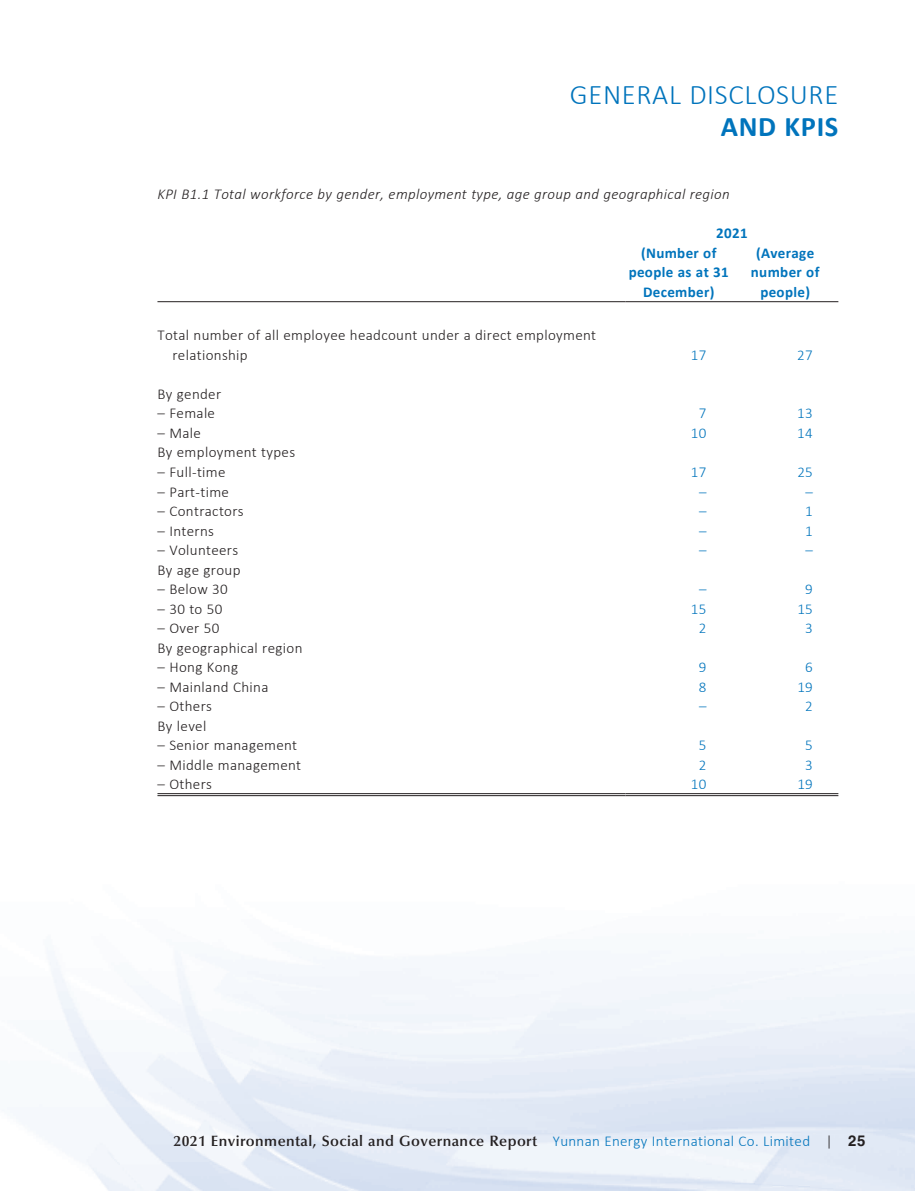
<style>
.page{position:relative;width:915px;height:1191px;background:#fff}
.page>*{position:absolute;margin:0;border:0;box-sizing:border-box;transform-origin:0 0}
.t1{font:300 28.5px "Calibri";letter-spacing:.025em;color:#0074bc}
.t2{font:700 28.5px "Calibri";letter-spacing:.02em;color:#0074bc}
.t3{font:300 15px/19.5px "Calibri";letter-spacing:.02em;color:#231f20}
.t4{font:600 15px "Optima LT Std";letter-spacing:.025em;color:#231f20}
.t5{font:italic 300 15px "Calibri";letter-spacing:.02em;color:#231f20}
.t6{font:700 15px/19.5px "Calibri";letter-spacing:.02em;color:#0074bc;text-align:center}
.t7{font:300 15px "Calibri";letter-spacing:.02em;color:#0074bc}
.s1{font-family:"Calibri";font-weight:300;color:#0074bc}
.s2{font-family:"Calibri";font-weight:300}
.s3{font-family:"Helvetica LT Std";font-weight:700}
</style>
<div class="page">
<hr style="left:157px;top:301px;width:468px;height:1px;background:#231f20">
<hr style="left:625px;top:301px;width:106px;height:1px;background:#231f20">
<hr style="left:731px;top:301px;width:107px;height:1px;background:#231f20">
<hr style="left:157px;top:793px;width:468px;height:1px;background:#231f20">
<hr style="left:157px;top:795px;width:468px;height:1px;background:#231f20">
<hr style="left:625px;top:793px;width:106px;height:1px;background:#231f20">
<hr style="left:625px;top:795px;width:106px;height:1px;background:#231f20">
<hr style="left:731px;top:793px;width:107px;height:1px;background:#231f20">
<hr style="left:731px;top:795px;width:107px;height:1px;background:#231f20">
<h1 class="t1" style="left:569px;top:77px;width:270px">GENERAL DISCLOSURE</h1>
<h1 class="t2" style="left:720px;top:106px;width:119px">AND KPIS</h1>
<p class="t5" style="left:157px;top:185px;width:573px">KPI B1.1 Total workforce by gender, employment type, age group and geographical region</p>
<p class="t6" style="left:716px;top:223px;width:33px">2021</p>
<p class="t6" style="left:641px;top:243px;width:77px">(Number of</p>
<p class="t6" style="left:628px;top:262px;width:102px">people as at 31</p>
<p class="t6" style="left:643px;top:282px;width:73px">December)</p>
<p class="t6" style="left:750px;top:243px;width:70px">(Average number of people)</p>
<p class="t3" style="left:172px;top:325px;width:425px;text-indent:-15px">Total number of all employee headcount under a direct employment relationship</p>
<p class="t7" style="left:690px;top:346px;width:17px">17</p>
<p class="t7" style="left:797px;top:346px;width:17px">27</p>
<p class="t3" style="left:157px;top:384px;width:65px">By gender</p>
<p class="t3" style="left:157px;top:403px;width:59px">– Female</p>
<p class="t7" style="left:698px;top:404px;width:9px">7</p>
<p class="t7" style="left:797px;top:404px;width:17px">13</p>
<p class="t3" style="left:157px;top:423px;width:45px">– Male</p>
<p class="t7" style="left:690px;top:424px;width:17px">10</p>
<p class="t7" style="left:797px;top:424px;width:17px">14</p>
<p class="t3" style="left:157px;top:442px;width:139px">By employment types</p>
<p class="t3" style="left:157px;top:462px;width:70px">– Full-time</p>
<p class="t7" style="left:690px;top:463px;width:17px">17</p>
<p class="t7" style="left:797px;top:463px;width:17px">25</p>
<p class="t3" style="left:157px;top:481px;width:73px">– Part-time</p>
<p class="t7" style="left:698px;top:482px;width:9px">–</p>
<p class="t7" style="left:805px;top:482px;width:9px">–</p>
<p class="t3" style="left:157px;top:501px;width:88px">– Contractors</p>
<p class="t7" style="left:698px;top:502px;width:9px">–</p>
<p class="t7" style="left:805px;top:502px;width:9px">1</p>
<p class="t3" style="left:157px;top:520px;width:58px">– Interns</p>
<p class="t7" style="left:698px;top:521px;width:9px">–</p>
<p class="t7" style="left:805px;top:521px;width:9px">1</p>
<p class="t3" style="left:157px;top:540px;width:82px">– Volunteers</p>
<p class="t7" style="left:698px;top:541px;width:9px">–</p>
<p class="t7" style="left:805px;top:541px;width:9px">–</p>
<p class="t3" style="left:157px;top:559px;width:84px">By age group</p>
<p class="t3" style="left:157px;top:579px;width:72px">– Below 30</p>
<p class="t7" style="left:698px;top:580px;width:9px">–</p>
<p class="t7" style="left:805px;top:580px;width:9px">9</p>
<p class="t3" style="left:157px;top:598px;width:66px">– 30 to 50</p>
<p class="t7" style="left:690px;top:599px;width:17px">15</p>
<p class="t7" style="left:797px;top:599px;width:17px">15</p>
<p class="t3" style="left:157px;top:618px;width:63px">– Over 50</p>
<p class="t7" style="left:698px;top:619px;width:9px">2</p>
<p class="t7" style="left:805px;top:619px;width:9px">3</p>
<p class="t3" style="left:157px;top:637px;width:146px">By geographical region</p>
<p class="t3" style="left:157px;top:657px;width:82px">– Hong Kong</p>
<p class="t7" style="left:698px;top:658px;width:9px">9</p>
<p class="t7" style="left:805px;top:658px;width:9px">6</p>
<p class="t3" style="left:157px;top:676px;width:112px">– Mainland China</p>
<p class="t7" style="left:698px;top:677px;width:9px">8</p>
<p class="t7" style="left:797px;top:677px;width:17px">19</p>
<p class="t3" style="left:157px;top:696px;width:56px">– Others</p>
<p class="t7" style="left:698px;top:697px;width:9px">–</p>
<p class="t7" style="left:805px;top:697px;width:9px">2</p>
<p class="t3" style="left:157px;top:715px;width:50px">By level</p>
<p class="t3" style="left:157px;top:735px;width:141px">– Senior management</p>
<p class="t7" style="left:698px;top:736px;width:9px">5</p>
<p class="t7" style="left:805px;top:736px;width:9px">5</p>
<p class="t3" style="left:157px;top:754px;width:145px">– Middle management</p>
<p class="t7" style="left:698px;top:755px;width:9px">2</p>
<p class="t7" style="left:805px;top:755px;width:9px">3</p>
<p class="t3" style="left:157px;top:774px;width:56px">– Others</p>
<p class="t7" style="left:690px;top:775px;width:17px">10</p>
<p class="t7" style="left:797px;top:775px;width:17px">19</p>
<p class="t4" style="left:173px;top:1132px;width:693px">2021 Environmental, Social and Governance Report <span class="s1">Yunnan Energy International Co. Limited</span> <span class="s2">|</span> <span class="s3">25</span></p>
</div>
